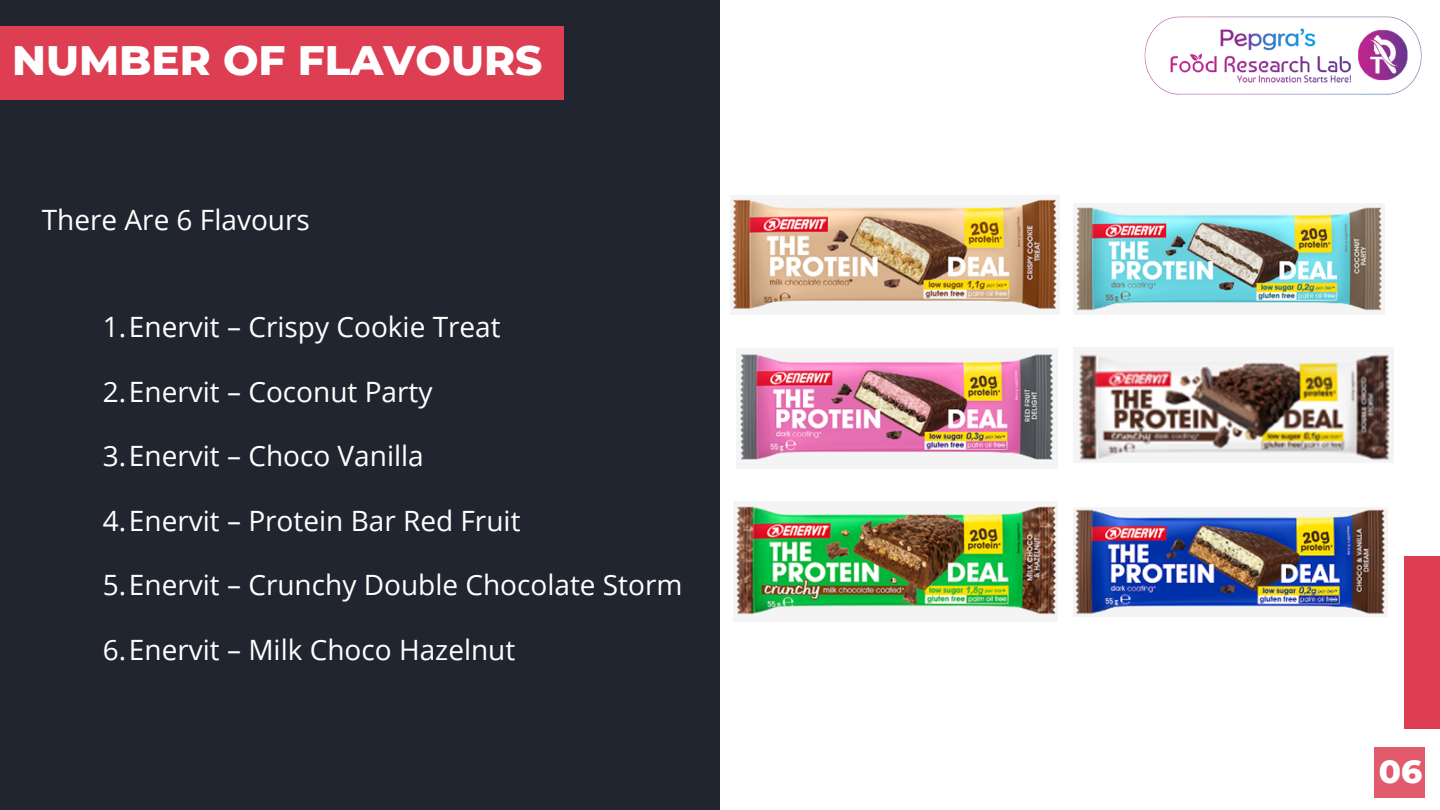
<style>
.page{position:relative;width:1440px;height:810px;background:#fff}
.page>*{position:absolute;margin:0;border:0;box-sizing:border-box;transform-origin:0 0}
.t1{font:800 42px "Montserrat";color:#fff}
.t2{font:800 32.7px "Montserrat";color:#fff}
.t3{font:28px "Open Sans";color:#fff}
</style>
<div class="page">
<div style="left:1404px;top:556px;width:36px;height:173px;background:#dd3e52"></div>
<div style="left:0;top:0;width:719px;height:809px;background:#20252f"></div>
<div style="left:0;top:27px;width:564px;height:73px;background:#dd3e52"></div>
<img style="left:1144px;top:16px;width:278px;height:79px">
<div style="left:1375px;top:747px;width:50px;height:51px;background:#e25b6c"></div>
<img style="left:731px;top:196px;width:328px;height:118px">
<img style="left:1073px;top:204px;width:312px;height:111px">
<img style="left:737px;top:348px;width:321px;height:120px">
<img style="left:1073px;top:347px;width:321px;height:116px">
<img style="left:733px;top:502px;width:325px;height:120px">
<img style="left:1073px;top:507px;width:315px;height:110px">
<h1 class="t1" style="left:12px;top:34px;width:532px">NUMBER OF FLAVOURS</h1>
<p class="t3" style="left:42px;top:200px;width:270px">There Are 6 Flavours</p>
<p class="t3" style="left:103px;top:307px;width:400px">1.Enervit – Crispy Cookie Treat</p>
<p class="t3" style="left:103px;top:372px;width:331px">2.Enervit – Coconut Party</p>
<p class="t3" style="left:103px;top:436px;width:323px">3.Enervit – Choco Vanilla</p>
<p class="t3" style="left:103px;top:501px;width:419px">4.Enervit – Protein Bar Red Fruit</p>
<p class="t3" style="left:103px;top:565px;width:581px">5.Enervit – Crunchy Double Chocolate Storm</p>
<p class="t3" style="left:103px;top:630px;width:414px">6.Enervit – Milk Choco Hazelnut</p>
<p class="t2" style="left:1379px;top:751px;width:45px">06</p>
</div>
